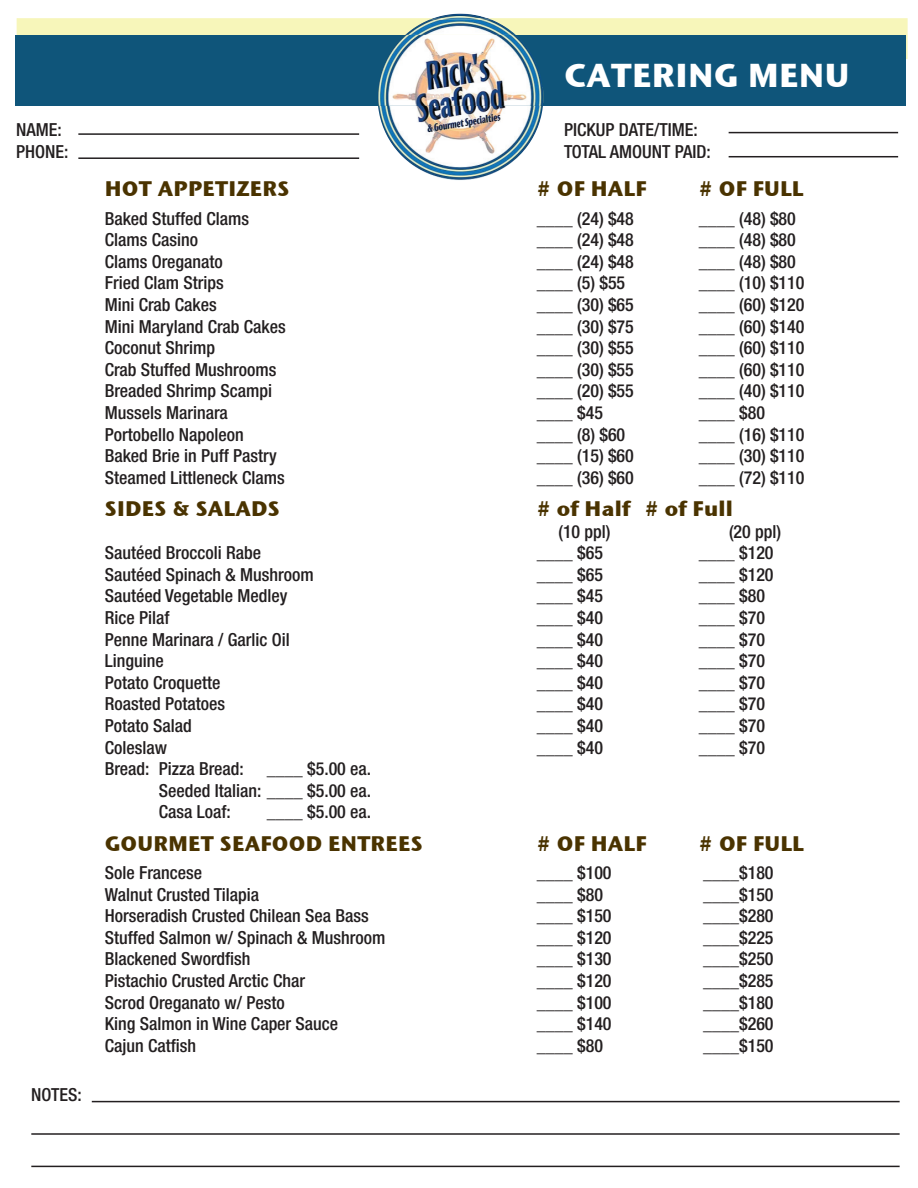
<style>
.page{position:relative;width:918px;height:1188px;background:#fff}
.page>*{position:absolute;margin:0;border:0;box-sizing:border-box;transform-origin:0 0}
.t1{font:700 33px "Stone Sans ITC";letter-spacing:.01em;color:#fff}
.t2{font:700 21px "Stone Sans ITC";letter-spacing:.01em;color:#4a3300}
.t3{font:500 condensed 18px/21.6px "Helvetica Neue";color:#231f20}
</style>
<div class="page">
<svg style="left:17px;top:18px;width:891px;height:41px;background:#edefbb"></svg>
<div style="left:15px;top:35px;width:891px;height:71px;background:#0f557a"></div>
<img style="left:434px;top:14px;width:52px;height:4px">
<img style="left:412px;top:20px;width:17px;height:9px">
<img style="left:429px;top:18px;width:63px;height:2px">
<img style="left:378px;top:106px;width:70px;height:73px">
<img style="left:378px;top:35px;width:165px;height:71px">
<hr style="left:78px;top:133px;width:281px;height:2px;background:#231f20">
<hr style="left:78px;top:157px;width:281px;height:2px;background:#231f20">
<hr style="left:729px;top:132px;width:169px;height:1px;background:#231f20">
<hr style="left:729px;top:156px;width:169px;height:1px;background:#231f20">
<hr style="left:92px;top:1101px;width:808px;height:1px;background:#231f20">
<hr style="left:31px;top:1133px;width:869px;height:2px;background:#231f20">
<hr style="left:31px;top:1166px;width:869px;height:1px;background:#231f20">
<h1 class="t1" style="left:564px;top:46px;width:287px">CATERING MENU</h1>
<p class="t3" style="left:16px;top:119px;width:54px">NAME:<br>PHONE:</p>
<p class="t3" style="left:564px;top:119px;width:148px">PICKUP DATE/TIME:<br>TOTAL AMOUNT PAID:</p>
<p class="t3" style="left:31px;top:1083px;width:52px">NOTES:</p>
<p class="t2" style="left:105px;top:170px;width:186px">HOT APPETIZERS</p>
<p class="t2" style="left:537px;top:170px;width:111px"># OF HALF</p>
<p class="t2" style="left:699px;top:170px;width:106px"># OF FULL</p>
<p class="t3" style="left:105px;top:207px;width:146px">Baked Stuffed Clams</p>
<p class="t3" style="left:537px;top:207px;width:99px">____ (24) $48</p>
<p class="t3" style="left:699px;top:207px;width:99px">____ (48) $80</p>
<p class="t3" style="left:105px;top:229px;width:95px">Clams Casino</p>
<p class="t3" style="left:537px;top:229px;width:99px">____ (24) $48</p>
<p class="t3" style="left:699px;top:229px;width:99px">____ (48) $80</p>
<p class="t3" style="left:105px;top:250px;width:120px">Clams Oreganato</p>
<p class="t3" style="left:537px;top:250px;width:99px">____ (24) $48</p>
<p class="t3" style="left:699px;top:250px;width:99px">____ (48) $80</p>
<p class="t3" style="left:105px;top:272px;width:120px">Fried Clam Strips</p>
<p class="t3" style="left:537px;top:272px;width:90px">____ (5) $55</p>
<p class="t3" style="left:699px;top:272px;width:107px">____ (10) $110</p>
<p class="t3" style="left:105px;top:294px;width:114px">Mini Crab Cakes</p>
<p class="t3" style="left:537px;top:294px;width:99px">____ (30) $65</p>
<p class="t3" style="left:699px;top:294px;width:107px">____ (60) $120</p>
<p class="t3" style="left:105px;top:315px;width:183px">Mini Maryland Crab Cakes</p>
<p class="t3" style="left:537px;top:315px;width:99px">____ (30) $75</p>
<p class="t3" style="left:699px;top:315px;width:107px">____ (60) $140</p>
<p class="t3" style="left:105px;top:337px;width:112px">Coconut Shrimp</p>
<p class="t3" style="left:537px;top:337px;width:99px">____ (30) $55</p>
<p class="t3" style="left:699px;top:337px;width:107px">____ (60) $110</p>
<p class="t3" style="left:105px;top:358px;width:173px">Crab Stuffed Mushrooms</p>
<p class="t3" style="left:537px;top:358px;width:99px">____ (30) $55</p>
<p class="t3" style="left:699px;top:358px;width:107px">____ (60) $110</p>
<p class="t3" style="left:105px;top:380px;width:169px">Breaded Shrimp Scampi</p>
<p class="t3" style="left:537px;top:380px;width:99px">____ (20) $55</p>
<p class="t3" style="left:699px;top:380px;width:107px">____ (40) $110</p>
<p class="t3" style="left:105px;top:402px;width:125px">Mussels Marinara</p>
<p class="t3" style="left:537px;top:402px;width:68px">____ $45</p>
<p class="t3" style="left:699px;top:402px;width:68px">____ $80</p>
<p class="t3" style="left:105px;top:423px;width:140px">Portobello Napoleon</p>
<p class="t3" style="left:537px;top:423px;width:90px">____ (8) $60</p>
<p class="t3" style="left:699px;top:423px;width:107px">____ (16) $110</p>
<p class="t3" style="left:105px;top:445px;width:174px">Baked Brie in Puff Pastry</p>
<p class="t3" style="left:537px;top:445px;width:99px">____ (15) $60</p>
<p class="t3" style="left:699px;top:445px;width:107px">____ (30) $110</p>
<p class="t3" style="left:105px;top:466px;width:182px">Steamed Littleneck Clams</p>
<p class="t3" style="left:537px;top:466px;width:99px">____ (36) $60</p>
<p class="t3" style="left:699px;top:466px;width:107px">____ (72) $110</p>
<p class="t2" style="left:105px;top:490px;width:177px">SIDES &amp; SALADS</p>
<p class="t2" style="left:537px;top:490px;width:198px"># of Half # of Full</p>
<p class="t3" style="left:558px;top:520px;width:54px">(10 ppl)</p>
<p class="t3" style="left:729px;top:520px;width:54px">(20 ppl)</p>
<p class="t3" style="left:105px;top:542px;width:158px">Sautéed Broccoli Rabe</p>
<p class="t3" style="left:537px;top:542px;width:68px">____ $65</p>
<p class="t3" style="left:699px;top:542px;width:76px">____ $120</p>
<p class="t3" style="left:105px;top:563px;width:211px">Sautéed Spinach &amp; Mushroom</p>
<p class="t3" style="left:537px;top:563px;width:68px">____ $65</p>
<p class="t3" style="left:699px;top:563px;width:76px">____ $120</p>
<p class="t3" style="left:105px;top:585px;width:184px">Sautéed Vegetable Medley</p>
<p class="t3" style="left:537px;top:585px;width:68px">____ $45</p>
<p class="t3" style="left:699px;top:585px;width:68px">____ $80</p>
<p class="t3" style="left:105px;top:607px;width:66px">Rice Pilaf</p>
<p class="t3" style="left:537px;top:607px;width:68px">____ $40</p>
<p class="t3" style="left:699px;top:607px;width:68px">____ $70</p>
<p class="t3" style="left:105px;top:628px;width:187px">Penne Marinara / Garlic Oil</p>
<p class="t3" style="left:537px;top:628px;width:68px">____ $40</p>
<p class="t3" style="left:699px;top:628px;width:68px">____ $70</p>
<p class="t3" style="left:105px;top:650px;width:60px">Linguine</p>
<p class="t3" style="left:537px;top:650px;width:68px">____ $40</p>
<p class="t3" style="left:699px;top:650px;width:68px">____ $70</p>
<p class="t3" style="left:105px;top:671px;width:117px">Potato Croquette</p>
<p class="t3" style="left:537px;top:671px;width:68px">____ $40</p>
<p class="t3" style="left:699px;top:671px;width:68px">____ $70</p>
<p class="t3" style="left:105px;top:693px;width:122px">Roasted Potatoes</p>
<p class="t3" style="left:537px;top:693px;width:68px">____ $40</p>
<p class="t3" style="left:699px;top:693px;width:68px">____ $70</p>
<p class="t3" style="left:105px;top:715px;width:88px">Potato Salad</p>
<p class="t3" style="left:537px;top:715px;width:68px">____ $40</p>
<p class="t3" style="left:699px;top:715px;width:68px">____ $70</p>
<p class="t3" style="left:105px;top:736px;width:64px">Coleslaw</p>
<p class="t3" style="left:537px;top:736px;width:68px">____ $40</p>
<p class="t3" style="left:699px;top:736px;width:68px">____ $70</p>
<p class="t3" style="left:105px;top:758px;width:141px">Bread: Pizza Bread:</p>
<p class="t3" style="left:159px;top:758px;width:214px;text-align:justify;text-indent:108px">____ $5.00 ea.<br>Seeded Italian: ____ $5.00 ea.<br>Casa Loaf:</p>
<p class="t3" style="left:267px;top:801px;width:106px">____ $5.00 ea.</p>
<p class="t2" style="left:105px;top:825px;width:320px">GOURMET SEAFOOD ENTREES</p>
<p class="t2" style="left:537px;top:825px;width:111px"># OF HALF</p>
<p class="t2" style="left:699px;top:825px;width:106px"># OF FULL</p>
<p class="t3" style="left:105px;top:862px;width:99px">Sole Francese</p>
<p class="t3" style="left:537px;top:862px;width:76px">____ $100</p>
<p class="t3" style="left:703px;top:862px;width:72px">____$180</p>
<p class="t3" style="left:105px;top:883px;width:156px">Walnut Crusted Tilapia</p>
<p class="t3" style="left:537px;top:883px;width:68px">____ $80</p>
<p class="t3" style="left:703px;top:883px;width:72px">____$150</p>
<p class="t3" style="left:105px;top:905px;width:266px">Horseradish Crusted Chilean Sea Bass</p>
<p class="t3" style="left:537px;top:905px;width:76px">____ $150</p>
<p class="t3" style="left:703px;top:905px;width:72px">____$280</p>
<p class="t3" style="left:105px;top:926px;width:282px">Stuffed Salmon w/ Spinach &amp; Mushroom</p>
<p class="t3" style="left:537px;top:926px;width:76px">____ $120</p>
<p class="t3" style="left:703px;top:926px;width:72px">____$225</p>
<p class="t3" style="left:105px;top:948px;width:147px">Blackened Swordfish</p>
<p class="t3" style="left:537px;top:948px;width:76px">____ $130</p>
<p class="t3" style="left:703px;top:948px;width:72px">____$250</p>
<p class="t3" style="left:105px;top:970px;width:202px">Pistachio Crusted Arctic Char</p>
<p class="t3" style="left:537px;top:970px;width:76px">____ $120</p>
<p class="t3" style="left:703px;top:970px;width:72px">____$285</p>
<p class="t3" style="left:105px;top:991px;width:182px">Scrod Oreganato w/ Pesto</p>
<p class="t3" style="left:537px;top:991px;width:76px">____ $100</p>
<p class="t3" style="left:703px;top:991px;width:72px">____$180</p>
<p class="t3" style="left:105px;top:1013px;width:235px">King Salmon in Wine Caper Sauce</p>
<p class="t3" style="left:537px;top:1013px;width:76px">____ $140</p>
<p class="t3" style="left:703px;top:1013px;width:72px">____$260</p>
<p class="t3" style="left:105px;top:1034px;width:93px">Cajun Catfish</p>
<p class="t3" style="left:537px;top:1034px;width:68px">____ $80</p>
<p class="t3" style="left:703px;top:1034px;width:72px">____$150</p>
</div>
